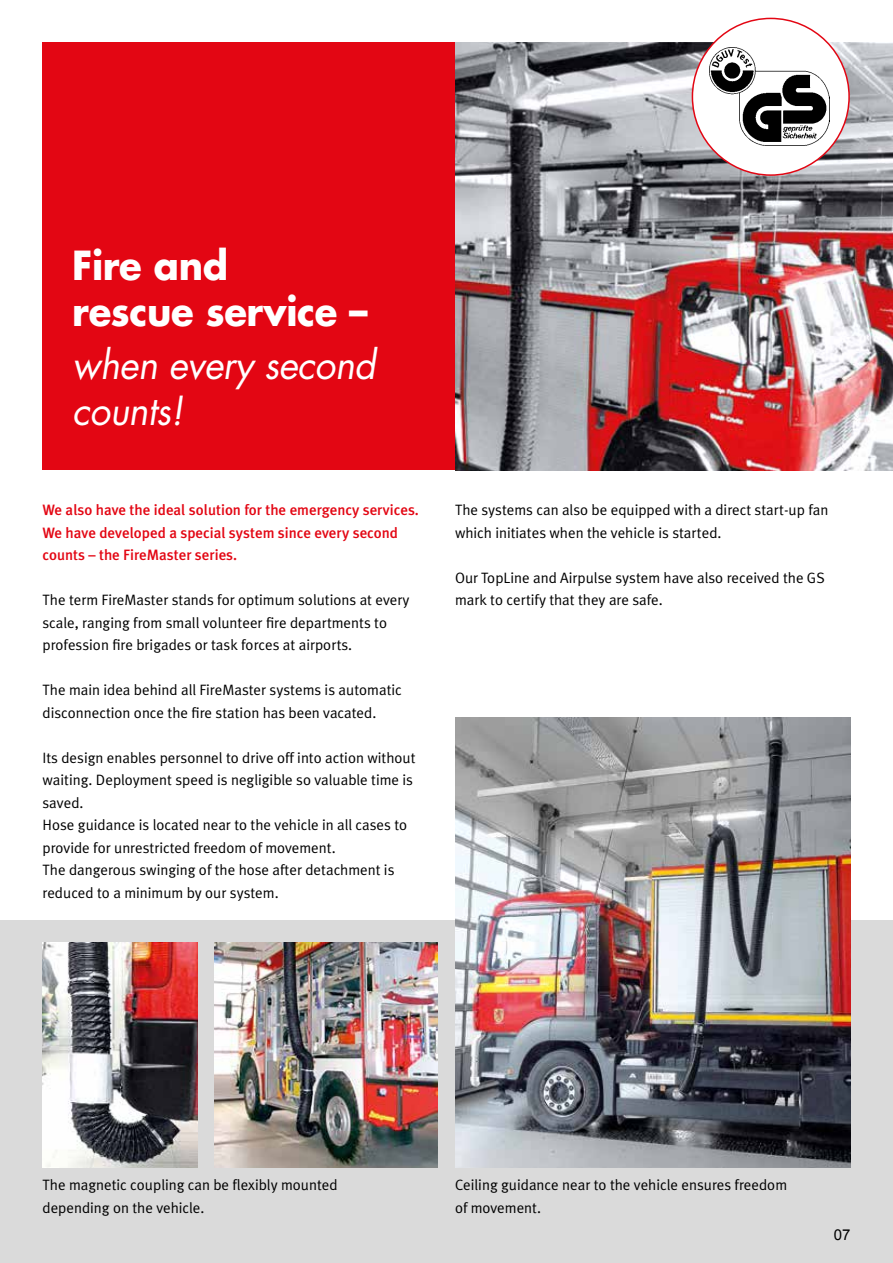
<style>
.page{position:relative;width:893px;height:1263px;background:#fff}
.page>*{position:absolute;margin:0;border:0;box-sizing:border-box;transform-origin:0 0}
.t1{font:italic 39px/46.5px "Futura";letter-spacing:-.01em;color:#fff;scale:.95 1}
.t2{font:700 39px/46.5px "Futura";letter-spacing:-.01em;color:#fff;scale:.95 1}
.t3{font:15px/22.5px "Meta Plus Normal";color:#000}
.t4{font:500 15px/22.5px "Meta Plus";color:#e30613}
.t5{font:15px "Arial";color:#000}
</style>
<div class="page">
<div style="left:0;top:920px;width:893px;height:343px;background:#dadada"></div>
<div style="left:43px;top:43px;width:412px;height:427px;background:#e30613"></div>
<img style="left:455px;top:43px;width:438px;height:427px">
<img style="left:43px;top:942px;width:155px;height:226px">
<div style="left:692px;top:18px;width:157px;height:157px;background:#fff;border-radius:50%"></div>
<img style="left:710px;top:48px;width:119px;height:97px">
<img style="left:215px;top:942px;width:223px;height:226px">
<img style="left:455px;top:718px;width:395px;height:450px">
<h1 class="t2" style="left:72px;top:241px;width:313px">Fire and<br>rescue service –</h1>
<h1 class="t1" style="left:72px;top:341px;width:321px">when every second counts!</h1>
<p class="t4" style="left:43px;top:498px;width:378px">We also have the ideal solution for the emergency services.<br>We have developed a special system since every second counts – the FireMaster series.</p>
<p class="t3" style="left:43px;top:588px;width:368px">The term FireMaster stands for optimum solutions at every scale, ranging from small volunteer fire departments to profession fire brigades or task forces at airports.</p>
<p class="t3" style="left:43px;top:678px;width:361px">The main idea behind all FireMaster systems is automatic disconnection once the fire station has been vacated.</p>
<p class="t3" style="left:43px;top:746px;width:375px">Its design enables personnel to drive off into action without waiting. Deployment speed is negligible so valuable time is saved.<br>Hose guidance is located near to the vehicle in all cases to provide for unrestricted freedom of movement.<br>The dangerous swinging of the hose after detachment is reduced to a minimum by our system.</p>
<p class="t3" style="left:455px;top:498px;width:375px">The systems can also be equipped with a direct start-up fan which initiates when the vehicle is started.</p>
<p class="t3" style="left:455px;top:566px;width:371px">Our TopLine and Airpulse system have also received the GS mark to certify that they are safe.</p>
<p class="t3" style="left:43px;top:1173px;width:297px">The magnetic coupling can be flexibly mounted depending on the vehicle.</p>
<p class="t3" style="left:455px;top:1173px;width:334px">Ceiling guidance near to the vehicle ensures freedom of movement.</p>
<p class="t5" style="left:834px;top:1225px;width:18px">07</p>
</div>
